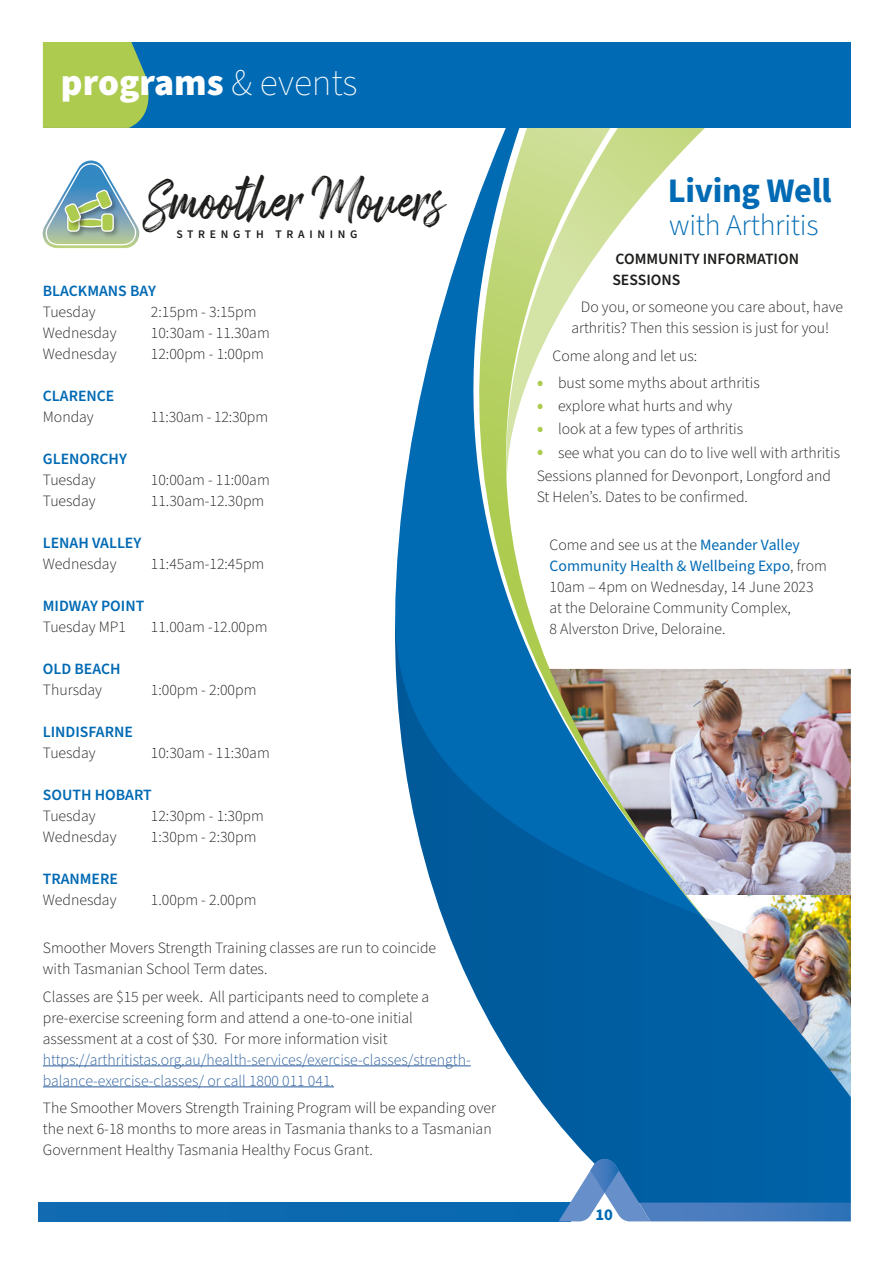
<style>
.page{position:relative;width:894px;height:1265px;background:#fff}
.page>*{position:absolute;margin:0;border:0;box-sizing:border-box;transform-origin:0 0}
.t1{font:52.05px "Arsilon";letter-spacing:-.01em;color:#1d1d1b;scale:.93 1}
.t2{font:900 37.5px "Source Sans Pro";color:#fff}
.t3{font:700 34.5px "Source Sans Pro";letter-spacing:-.01em;color:#006ab4}
.t4{font:300 30px "Source Sans Pro";letter-spacing:-.01em;color:#006ab4}
.t5{font:700 16.5px "Source Sans Pro";color:#006ab4}
.t6{font:300 15.75px/21px "Source Sans Pro";color:#1d1d1b}
.t7{font:300 15.75px/21px "Source Sans Pro";color:#275b9b}
.t8{font:600 15.75px "Source Sans Pro";color:#006ab4}
.t9{font:600 15.75px/21px "Source Sans Pro";color:#1d1d1b}
.t10{font:600 11.7px "Source Sans Pro";letter-spacing:.405em;color:#1d1d1b}
.s1{font-weight:200}
.s2{font-size:24.75px;color:#adcb4f}
.s3{font-weight:400;color:#006ab4}
</style>
<div class="page">
<svg style="left:308px;top:128px;width:397px;height:960px"></svg>
<img style="left:395px;top:611px;width:456px;height:546px">
<hr style="left:43px;top:1065px;width:428px;height:1px;background:#275b9b">
<hr style="left:43px;top:1086px;width:291px;height:1px;background:#275b9b">
<div style="left:43px;top:43px;width:808px;height:85px;background:#006ab4"></div>
<svg style="left:43px;top:43px;width:106px;height:85px;background:#a3c554"></svg>
<div style="left:39px;top:1202px;width:531px;height:19px;background:#0c69b0"></div>
<svg style="left:559px;top:1157px;width:292px;height:64px;background:#3279b6"></svg>
<svg style="left:43px;top:160px;width:96px;height:88px"></svg>
<h2 class="t2" style="left:61px;top:57px;width:298px">programs <span class="s1">&amp; events</span></h2>
<h1 class="t1" style="left:143px;top:167px;width:326px">Smoother Movers</h1>
<h3 class="t3" style="left:668px;top:167px;width:165px">Living Well</h3>
<h3 class="t4" style="left:669px;top:205px;width:151px">with Arthritis</h3>
<p class="t9" style="left:612px;top:249px;width:188px">COMMUNITY INFORMATION<br>SESSIONS</p>
<p class="t6" style="left:571px;top:297px;width:273px;text-indent:9px">Do you, or someone you care about, have arthritis? Then this session is just for you!</p>
<p class="t6" style="left:552px;top:346px;width:146px">Come along and let us:</p>
<p class="t6" style="left:537px;top:373px;width:224px"><span class="s2">•</span> bust some myths about arthritis</p>
<p class="t6" style="left:537px;top:396px;width:197px"><span class="s2">•</span> explore what hurts and why</p>
<p class="t6" style="left:537px;top:419px;width:208px"><span class="s2">•</span> look at a few types of arthritis</p>
<p class="t6" style="left:537px;top:441px;width:305px;line-height:23.1px"><span class="s2">•</span> see what you can do to live well with arthritis<br>Sessions planned for Devonport, Longford and</p>
<p class="t6" style="left:537px;top:486px;width:213px">St Helen’s. Dates to be confirmed.</p>
<p class="t6" style="left:549px;top:535px;width:279px">Come and see us at the <span class="s3">Meander Valley Community Health &amp; Wellbeing Expo</span>, from 10am – 4pm on Wednesday, 14 June 2023 at the Deloraine Community Complex,<br>8 Alverston Drive, Deloraine.</p>
<p class="t10" style="left:176px;top:226px;width:182px">STRENGTH TRAINING</p>
<p class="t8" style="left:43px;top:280px;width:115px">BLACKMANS BAY</p>
<p class="t6" style="left:43px;top:301px;width:54px">Tuesday</p>
<p class="t6" style="left:151px;top:301px;width:107px">2:15pm - 3:15pm</p>
<p class="t6" style="left:43px;top:322px;width:75px">Wednesday</p>
<p class="t6" style="left:151px;top:322px;width:120px">10:30am - 11.30am</p>
<p class="t6" style="left:43px;top:343px;width:75px">Wednesday</p>
<p class="t6" style="left:151px;top:343px;width:115px">12:00pm - 1:00pm</p>
<p class="t8" style="left:43px;top:385px;width:73px">CLARENCE</p>
<p class="t6" style="left:43px;top:406px;width:52px">Monday</p>
<p class="t6" style="left:151px;top:406px;width:119px">11:30am - 12:30pm</p>
<p class="t8" style="left:43px;top:448px;width:86px">GLENORCHY</p>
<p class="t6" style="left:43px;top:469px;width:54px">Tuesday</p>
<p class="t6" style="left:151px;top:469px;width:120px">10:00am - 11:00am</p>
<p class="t6" style="left:43px;top:490px;width:54px">Tuesday</p>
<p class="t6" style="left:151px;top:490px;width:115px">11.30am-12.30pm</p>
<p class="t8" style="left:43px;top:532px;width:100px">LENAH VALLEY</p>
<p class="t6" style="left:43px;top:553px;width:75px">Wednesday</p>
<p class="t6" style="left:151px;top:553px;width:115px">11:45am-12:45pm</p>
<p class="t8" style="left:43px;top:595px;width:103px">MIDWAY POINT</p>
<p class="t6" style="left:43px;top:616px;width:85px">Tuesday MP1</p>
<p class="t6" style="left:151px;top:616px;width:118px">11.00am -12.00pm</p>
<p class="t8" style="left:43px;top:658px;width:79px">OLD BEACH</p>
<p class="t6" style="left:43px;top:679px;width:61px">Thursday</p>
<p class="t6" style="left:151px;top:679px;width:107px">1:00pm - 2:00pm</p>
<p class="t8" style="left:43px;top:721px;width:92px">LINDISFARNE</p>
<p class="t6" style="left:43px;top:742px;width:54px">Tuesday</p>
<p class="t6" style="left:151px;top:742px;width:120px">10:30am - 11:30am</p>
<p class="t8" style="left:43px;top:784px;width:110px">SOUTH HOBART</p>
<p class="t6" style="left:43px;top:805px;width:54px">Tuesday</p>
<p class="t6" style="left:151px;top:805px;width:115px">12:30pm - 1:30pm</p>
<p class="t6" style="left:43px;top:826px;width:75px">Wednesday</p>
<p class="t6" style="left:151px;top:826px;width:107px">1:30pm - 2:30pm</p>
<p class="t8" style="left:43px;top:868px;width:77px">TRANMERE</p>
<p class="t6" style="left:43px;top:889px;width:75px">Wednesday</p>
<p class="t6" style="left:151px;top:889px;width:107px">1.00pm - 2.00pm</p>
<p class="t6" style="left:43px;top:938px;width:395px">Smoother Movers Strength Training classes are run to coincide with Tasmanian School Term dates.</p>
<p class="t6" style="left:43px;top:986px;width:388px">Classes are $15 per week. All participants need to complete a pre-exercise screening form and attend a one-to-one initial assessment at a cost of $30. For more information visit</p>
<p class="t7" style="left:43px;top:1049px;width:429px">https://arthritistas.org.au/health-services/exercise-classes/strength&shy;balance-exercise-classes/ or call 1800 011 041.</p>
<p class="t6" style="left:43px;top:1098px;width:455px">The Smoother Movers Strength Training Program will be expanding over the next 6-18 months to more areas in Tasmania thanks to a Tasmanian<br>Government Healthy Tasmania Healthy Focus Grant.</p>
<p class="t5" style="left:595px;top:1203px;width:19px">10</p>
</div>
